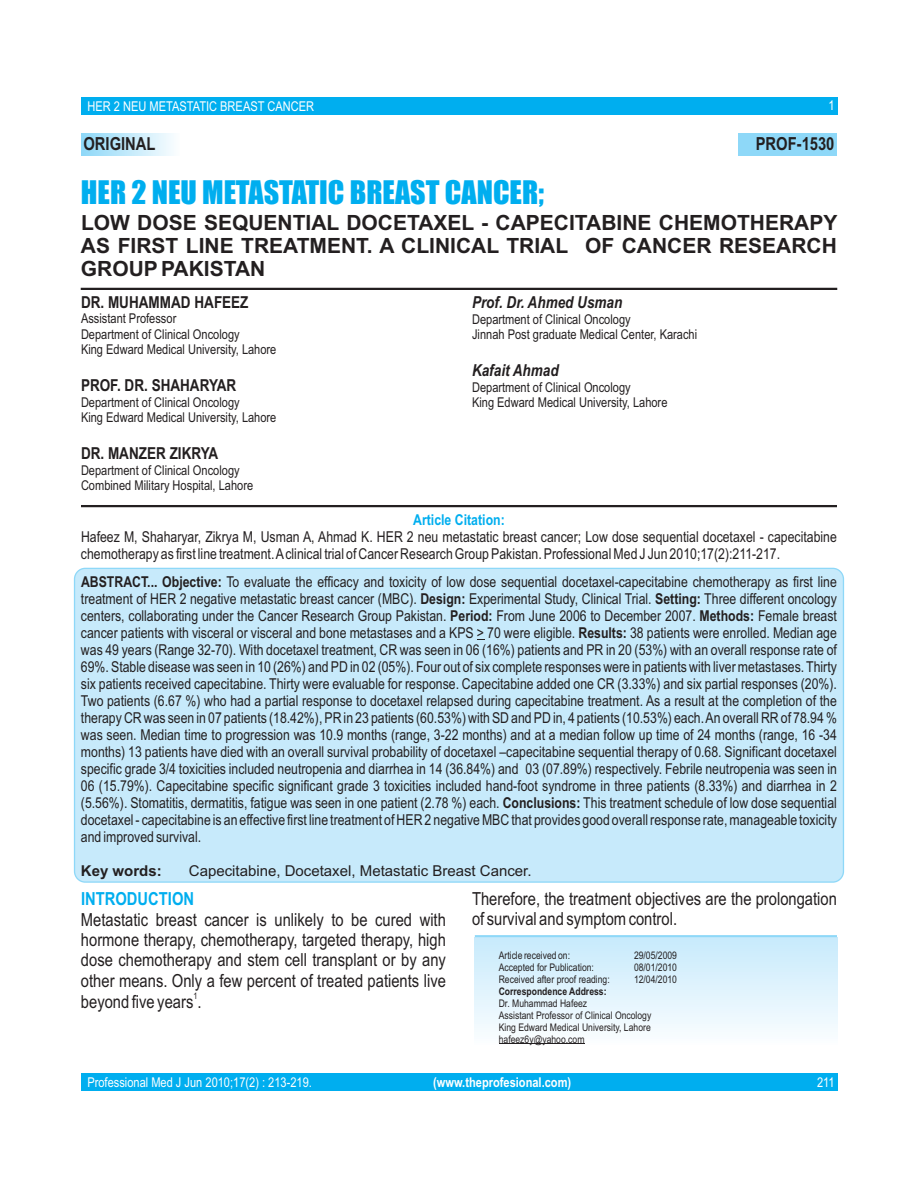
<style>
.page{position:relative;width:918px;height:1188px;background:#fff}
.page>*{position:absolute;margin:0;border:0;box-sizing:border-box;transform-origin:0 0}
.t1{font:30px "Impact";color:#00aeef}
.t2{font:700 21px/23.4px "Arial";color:#231f20;text-align:justify}
.t3{font:18px "Arial Narrow";color:#231f20}
.t4{font:700 18px "Arial Narrow";color:#231f20}
.t5{font:700 18px "Arial Narrow";color:#00aeef}
.t6{font:700 16.5px "Arial Narrow";color:#231f20}
.t7{font:italic 700 16.5px "Arial Narrow";color:#231f20}
.t8{font:15px/17.1px "Arial Narrow";color:#231f20;text-align:justify}
.t9{font:15px "Arial";color:#231f20}
.t10{font:700 15px "Arial Narrow";color:#00aeef}
.t11{font:700 15px "Arial";color:#231f20}
.t12{font:13.5px/15.3px "Arial Narrow";color:#231f20}
.t13{font:13.5px "Arial Narrow";color:#fff}
.t14{font:700 13.5px "Arial Narrow";color:#fff}
.t15{font:10.5px/11.9px "Arial Narrow";color:#231f20}
.t16{font:700 10.5px "Arial Narrow";color:#231f20}
.t17{font:9px "Arial Narrow";color:#231f20}
.s1{font-weight:700}
</style>
<div class="page">
<div style="left:74px;top:568px;width:770px;height:315px;background:#c7eafb;border:1px solid #8ed8f8;border-radius:11px"></div>
<hr style="left:81px;top:505px;width:756px;height:2px;background:#231f20">
<hr style="left:81px;top:288px;width:756px;height:2px;background:#231f20">
<div style="left:475px;top:937px;width:362px;height:109px;background:linear-gradient(to bottom,#c9ecfd,#f8fafb)"></div>
<hr style="left:475px;top:935px;width:362px;height:2px;background:#8ed8f8">
<div style="left:81px;top:97px;width:756px;height:17px;background:#00aeef"></div>
<div style="left:81px;top:1074px;width:756px;height:17px;background:#00aeef"></div>
<div style="left:739px;top:133px;width:98px;height:23px;background:#8ed8f8"></div>
<div style="left:81px;top:133px;width:98px;height:23px;background:linear-gradient(to right,#8ed8f8,#fafdfe)"></div>
<hr style="left:499px;top:1044px;width:86px;height:1px;background:#231f20">
<p class="t13" style="left:829px;top:100px;width:8px">1</p>
<p class="t13" style="left:87px;top:101px;width:228px">HER 2 NEU METASTATIC BREAST CANCER</p>
<p class="t4" style="left:83px;top:137px;width:74px">ORIGINAL</p>
<p class="t4" style="left:756px;top:137px;width:80px">PROF-1530</p>
<h1 class="t1" style="left:81px;top:180px;width:465px">HER 2 NEU METASTATIC BREAST CANCER;</h1>
<h2 class="t2" style="left:81px;top:212px;width:758px">LOW DOSE SEQUENTIAL DOCETAXEL - CAPECITABINE CHEMOTHERAPY AS FIRST LINE TREATMENT. A CLINICAL TRIAL OF CANCER RESEARCH GROUPPAKISTAN</h2>
<p class="t6" style="left:81px;top:296px;width:169px">DR. MUHAMMAD HAFEEZ</p>
<p class="t7" style="left:472px;top:296px;width:152px">Prof. Dr. Ahmed Usman</p>
<p class="t12" style="left:81px;top:312px;width:97px">Assistant Professor</p>
<p class="t12" style="left:472px;top:312px;width:160px">Department of Clinical Oncology</p>
<p class="t12" style="left:81px;top:328px;width:160px">Department of Clinical Oncology</p>
<p class="t12" style="left:472px;top:328px;width:227px">Jinnah Post graduate Medical Center, Karachi</p>
<p class="t12" style="left:81px;top:343px;width:197px">King Edward Medical University, Lahore</p>
<p class="t7" style="left:472px;top:364px;width:88px">Kafait Ahmad</p>
<p class="t6" style="left:81px;top:379px;width:157px">PROF. DR. SHAHARYAR</p>
<p class="t12" style="left:472px;top:381px;width:160px">Department of Clinical Oncology</p>
<p class="t12" style="left:81px;top:396px;width:160px">Department of Clinical Oncology</p>
<p class="t12" style="left:472px;top:396px;width:197px">King Edward Medical University, Lahore</p>
<p class="t12" style="left:81px;top:411px;width:197px">King Edward Medical University, Lahore</p>
<p class="t6" style="left:81px;top:447px;width:139px">DR. MANZER ZIKRYA</p>
<p class="t12" style="left:81px;top:464px;width:174px">Department of Clinical Oncology<br>Combined Military Hospital, Lahore</p>
<p class="t10" style="left:413px;top:514px;width:93px">Article Citation:</p>
<p class="t8" style="left:81px;top:530px;width:757px">Hafeez M, Shaharyar, Zikrya M, Usman A, Ahmad K. HER 2 neu metastatic breast cancer; Low dose sequential docetaxel - capecitabine chemotherapy as first line treatment. Aclinical trial of Cancer Research Group Pakistan. Professional Med J Jun 2010;17(2):211-217.</p>
<p class="t8" style="left:81px;top:574px;width:758px"><span class="s1">ABSTRACT... Objective:</span> To evaluate the efficacy and toxicity of low dose sequential docetaxel-capecitabine chemotherapy as first line treatment of HER 2 negative metastatic breast cancer (MBC). <span class="s1">Design:</span> Experimental Study, Clinical Trial. <span class="s1">Setting:</span> Three different oncology centers, collaborating under the Cancer Research Group Pakistan. <span class="s1">Period:</span> From June 2006 to December 2007. <span class="s1">Methods:</span> Female breast cancer patients with visceral or visceral and bone metastases and a KPS &gt; 70 were eligible. <span class="s1">Results:</span> 38 patients were enrolled. Median age was 49 years (Range 32-70). With docetaxel treatment, CR was seen in 06 (16%) patients and PR in 20 (53%) with an overall response rate of 69%. Stable disease was seen in 10 (26%) and PD in 02 (05%). Four out of six complete responses were in patients with liver metastases. Thirty six patients received capecitabine. Thirty were evaluable for response. Capecitabine added one CR (3.33%) and six partial responses (20%).<br>Two patients (6.67 %) who had a partial response to docetaxel relapsed during capecitabine treatment. As a result at the completion of the therapy CR was seen in 07 patients (18.42%), PR in 23 patients (60.53%) with SD and PD in, 4 patients (10.53%) each. An overall RR of 78.94 % was seen. Median time to progression was 10.9 months (range, 3-22 months) and at a median follow up time of 24 months (range, 16 -34 months) 13 patients have died with an overall survival probability of docetaxel –capecitabine sequential therapy of 0.68. Significant docetaxel specific grade 3/4 toxicities included neutropenia and diarrhea in 14 (36.84%) and 03 (07.89%) respectively. Febrile neutropenia was seen in 06 (15.79%). Capecitabine specific significant grade 3 toxicities included hand-foot syndrome in three patients (8.33%) and diarrhea in 2 (5.56%). Stomatitis, dermatitis, fatigue was seen in one patient (2.78 %) each. <span class="s1">Conclusions:</span> This treatment schedule of low dose sequential docetaxel - capecitabine is an effective first line treatment of HER 2 negative MBC that provides good overall response rate, manageable toxicity and improved survival.</p>
<p class="t11" style="left:81px;top:865px;width:82px">Key words:</p>
<p class="t9" style="left:189px;top:865px;width:344px">Capecitabine, Docetaxel, Metastatic Breast Cancer.</p>
<p class="t5" style="left:81px;top:892px;width:115px">INTRODUCTION</p>
<p class="t3" style="left:472px;top:892px;width:366px">Therefore, the treatment objectives are the prolongation</p>
<p class="t3" style="left:81px;top:912px;width:366px">Metastatic breast cancer is unlikely to be cured with</p>
<p class="t3" style="left:472px;top:912px;width:207px">of survival and symptom control.</p>
<p class="t3" style="left:81px;top:933px;width:366px">hormone therapy, chemotherapy, targeted therapy, high</p>
<p class="t15" style="left:499px;top:951px;width:73px">Article received on:</p>
<p class="t15" style="left:634px;top:951px;width:45px">29/05/2009</p>
<p class="t3" style="left:81px;top:953px;width:366px">dose chemotherapy and stem cell transplant or by any</p>
<p class="t15" style="left:499px;top:962px;width:97px">Accepted for Publication:</p>
<p class="t15" style="left:634px;top:962px;width:45px">08/01/2010</p>
<p class="t3" style="left:81px;top:974px;width:366px">other means. Only a few percent of treated patients live</p>
<p class="t15" style="left:499px;top:974px;width:113px">Received after proof reading:</p>
<p class="t15" style="left:634px;top:974px;width:45px">12/04/2010</p>
<p class="t16" style="left:499px;top:987px;width:109px">Correspondence Address:</p>
<p class="t17" style="left:193px;top:992px;width:6px">1</p>
<p class="t3" style="left:81px;top:995px;width:122px">beyond five years .</p>
<p class="t15" style="left:499px;top:998px;width:154px">Dr. Muhammad Hafeez<br>Assistant Professor of Clinical Oncology<br>King Edward Medical University, Lahore hafeez6y@yahoo.com</p>
<p class="t13" style="left:87px;top:1077px;width:226px">Professional Med J Jun 2010;17(2) : 213-219.</p>
<p class="t14" style="left:433px;top:1077px;width:140px">(www.theprofesional.com)</p>
<p class="t13" style="left:817px;top:1077px;width:19px">211</p>
</div>
